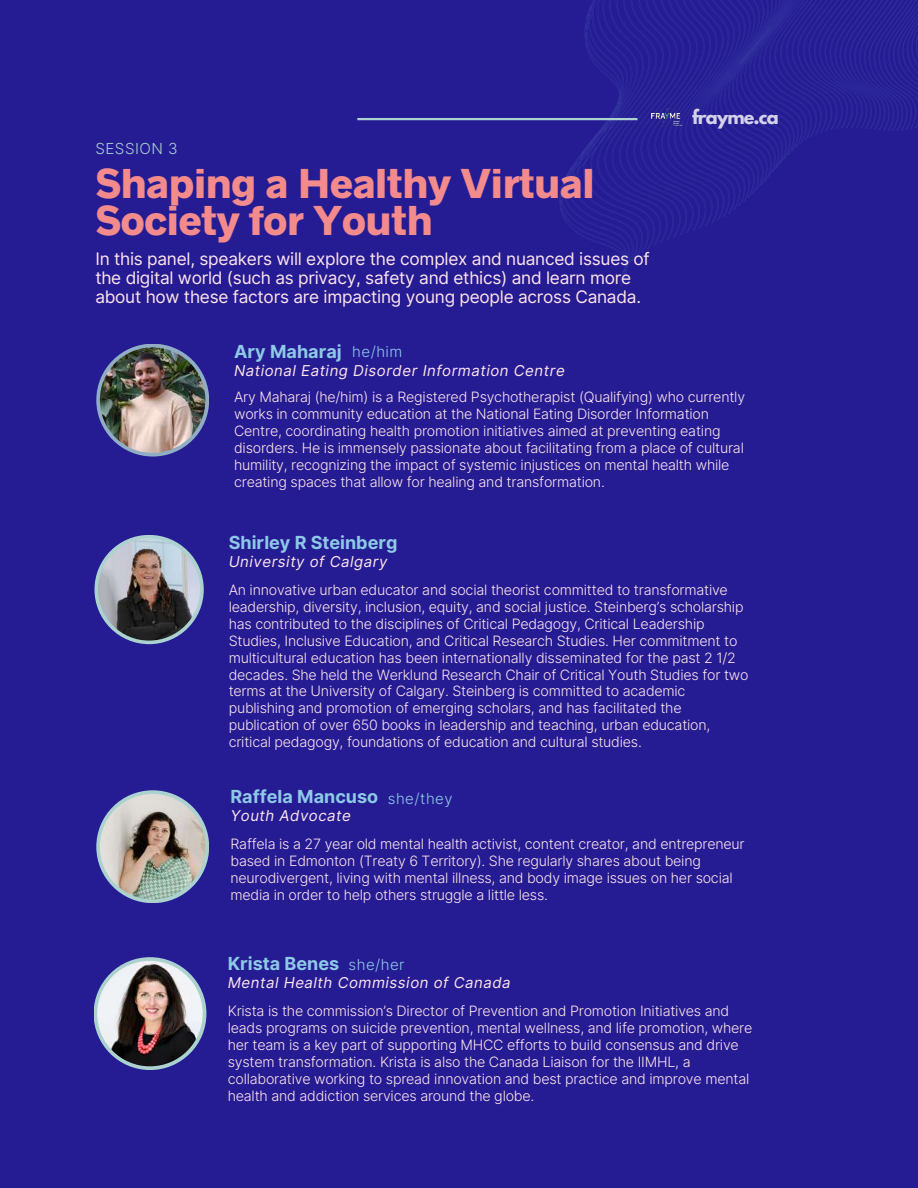
<style>
.page{position:relative;width:918px;height:1188px;background:#251c94}
.page>*{position:absolute;margin:0;border:0;box-sizing:border-box;transform-origin:0 0}
.t1{font:800 37.5px/37.2px "Radnika Next";letter-spacing:-.005em;color:#f38b8d}
.t2{font:700 18px "Inter";color:#8ecae6}
.t3{font:700 17.55px "League Spartan";letter-spacing:-.045em;color:#fff}
.t4{font:17.25px/19.2px "Inter";letter-spacing:-.015em;color:#ffe5eb}
.t5{font:300 15.15px "Inter";letter-spacing:.035em;color:#acd2d0}
.t6{font:italic 15px "Inter";letter-spacing:.035em;color:#ffe5eb}
.t7{font:300 15px "Inter";letter-spacing:.035em;color:#8ecae6}
.t8{font:300 14.25px/16.8px "Inter";letter-spacing:-.015em;color:#ffe5eb}
</style>
<div class="page">
<svg style="left:463px;top:0;width:455px;height:286px"></svg>
<hr style="left:357px;top:118px;width:280px;height:2px;background:#acd2d0">
<img style="left:651px;top:109px;width:31px;height:17px">
<svg style="left:96px;top:344px;width:113px;height:113px"></svg>
<img style="left:100px;top:347px;width:105px;height:106px;border-radius:50%">
<svg style="left:94px;top:535px;width:110px;height:109px"></svg>
<img style="left:98px;top:538px;width:102px;height:103px;border-radius:50%">
<svg style="left:96px;top:790px;width:113px;height:113px"></svg>
<img style="left:100px;top:794px;width:105px;height:105px;border-radius:50%">
<svg style="left:94px;top:957px;width:112px;height:113px"></svg>
<img style="left:97px;top:961px;width:106px;height:105px;border-radius:50%">
<p class="t5" style="left:95px;top:139px;width:84px">SESSION 3</p>
<h1 class="t1" style="left:95px;top:165px;width:501px">Shaping a Healthy Virtual<br>Society for Youth</h1>
<p class="t4" style="left:95px;top:249px;width:556px">In this panel, speakers will explore the complex and nuanced issues of the digital world (such as privacy, safety and ethics) and learn more about how these factors are impacting young people across Canada.</p>
<p class="t2" style="left:234px;top:341px;width:109px">Ary Maharaj</p>
<p class="t6" style="left:234px;top:361px;width:332px">National Eating Disorder Information Centre</p>
<p class="t7" style="left:352px;top:342px;width:52px">he/him</p>
<p class="t3" style="left:692px;top:108px;width:88px">frayme.ca</p>
<p class="t8" style="left:234px;top:389px;width:513px">Ary Maharaj (he/him) is a Registered Psychotherapist (Qualifying) who currently works in community education at the National Eating Disorder Information Centre, coordinating health promotion initiatives aimed at preventing eating disorders. He is immensely passionate about facilitating from a place of cultural humility, recognizing the impact of systemic injustices on mental health while creating spaces that allow for healing and transformation.</p>
<p class="t2" style="left:229px;top:532px;width:170px">Shirley R Steinberg</p>
<p class="t8" style="left:229px;top:582px;width:521px">An innovative urban educator and social theorist committed to transformative leadership, diversity, inclusion, equity, and social justice. Steinberg’s scholarship has contributed to the disciplines of Critical Pedagogy, Critical Leadership Studies, Inclusive Education, and Critical Research Studies. Her commitment to multicultural education has been internationally disseminated for the past 2 1/2 decades. She held the Werklund Research Chair of Critical Youth Studies for two terms at the University of Calgary. Steinberg is committed to academic publishing and promotion of emerging scholars, and has facilitated the publication of over 650 books in leadership and teaching, urban education, critical pedagogy, foundations of education and cultural studies.</p>
<p class="t6" style="left:229px;top:552px;width:160px">University of Calgary</p>
<p class="t2" style="left:231px;top:786px;width:149px">Raffela Mancuso</p>
<p class="t8" style="left:231px;top:836px;width:516px">Raffela is a 27 year old mental health activist, content creator, and entrepreneur based in Edmonton (Treaty 6 Territory). She regularly shares about being neurodivergent, living with mental illness, and body image issues on her social media in order to help others struggle a little less.</p>
<p class="t7" style="left:388px;top:789px;width:66px">she/they</p>
<p class="t6" style="left:231px;top:807px;width:122px">Youth Advocate</p>
<p class="t2" style="left:228px;top:953px;width:113px">Krista Benes</p>
<p class="t8" style="left:228px;top:1003px;width:526px">Krista is the commission’s Director of Prevention and Promotion Initiatives and leads programs on suicide prevention, mental wellness, and life promotion, where her team is a key part of supporting MHCC efforts to build consensus and drive system transformation. Krista is also the Canada Liaison for the IIMHL, a collaborative working to spread innovation and best practice and improve mental health and addiction services around the globe.</p>
<p class="t7" style="left:349px;top:956px;width:58px">she/her</p>
<p class="t6" style="left:228px;top:974px;width:284px">Mental Health Commission of Canada</p>
</div>
